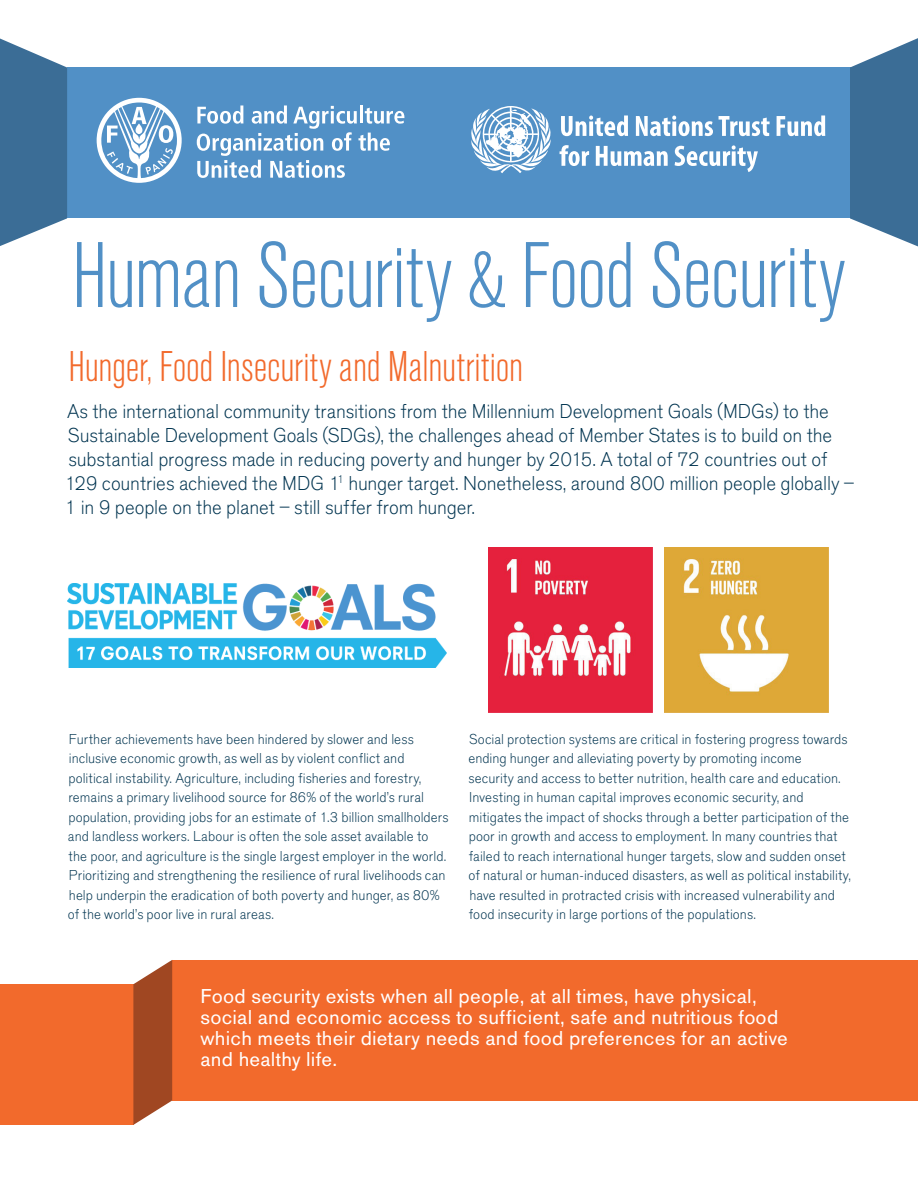
<style>
.page{position:relative;width:918px;height:1188px;background:#fff}
.page>*{position:absolute;margin:0;border:0;box-sizing:border-box;transform-origin:0 0}
.t1{font:97.5px "A Grotesk Lgt Cnd";letter-spacing:-.015em;color:#5190c6}
.t2{font:45px "A Grotesk Lgt Cnd";letter-spacing:-.005em;color:#f26a2c}
.t3{font:21px/24px "A Grotesk Lgt";letter-spacing:-.01em;color:#003450}
.t4{font:21px/21px "A Grotesk Rgl";letter-spacing:.01em;color:#fff}
.t5{font:15px/19.5px "A Grotesk Lgt";color:#003450}
</style>
<div class="page">
<div style="left:67px;top:68px;width:783px;height:150px;background:#5190c6"></div>
<img style="left:67px;top:583px;width:380px;height:84px">
<img style="left:489px;top:548px;width:164px;height:164px">
<img style="left:664px;top:548px;width:164px;height:164px">
<div style="left:0;top:984px;width:133px;height:141px;background:#f26a2c"></div>
<div style="left:172px;top:960px;width:746px;height:141px;background:#f26a2c"></div>
<svg style="left:133px;top:960px;width:39px;height:165px;background:#ae6242"></svg>
<svg style="left:97px;top:98px;width:85px;height:85px"></svg>
<svg style="left:197px;top:105px;width:207px;height:73px"></svg>
<svg style="left:0;top:39px;width:67px;height:207px;background:#5580a4"></svg>
<svg style="left:850px;top:38px;width:68px;height:208px;background:#5580a4"></svg>
<svg style="left:471px;top:106px;width:80px;height:67px"></svg>
<svg style="left:561px;top:115px;width:67px;height:21px"></svg>
<svg style="left:636px;top:116px;width:77px;height:20px"></svg>
<svg style="left:719px;top:116px;width:51px;height:20px"></svg>
<svg style="left:777px;top:115px;width:48px;height:21px"></svg>
<svg style="left:560px;top:145px;width:29px;height:21px"></svg>
<svg style="left:596px;top:146px;width:72px;height:20px"></svg>
<svg style="left:675px;top:145px;width:83px;height:27px"></svg>
<h1 class="t1" style="left:72px;top:210px;width:776px">Human Security &amp; Food Security</h1>
<h2 class="t2" style="left:69px;top:336px;width:456px">Hunger, Food Insecurity and Malnutrition</h2>
<p class="t3" style="left:65px;top:400px;width:791px">As the international community transitions from the Millennium Development Goals (MDGs) to the Sustainable Development Goals (SDGs), the challenges ahead of Member States is to build on the substantial progress made in reducing poverty and hunger by 2015. A total of 72 countries out of 129 countries achieved the MDG 1<sup>1</sup> hunger target. Nonetheless, around 800 million people globally – 1 in 9 people on the planet – still suffer from hunger.</p>
<p class="t5" style="left:68px;top:730px;width:382px">Further achievements have been hindered by slower and less inclusive economic growth, as well as by violent conflict and political instability. Agriculture, including fisheries and forestry, remains a primary livelihood source for 86% of the world’s rural population, providing jobs for an estimate of 1.3 billion smallholders and landless workers. Labour is often the sole asset available to the poor, and agriculture is the single largest employer in the world.<br>Prioritizing and strengthening the resilience of rural livelihoods can help underpin the eradication of both poverty and hunger, as 80% of the world’s poor live in rural areas.</p>
<p class="t5" style="left:468px;top:730px;width:384px">Social protection systems are critical in fostering progress towards ending hunger and alleviating poverty by promoting income<br>security and access to better nutrition, health care and education.<br>Investing in human capital improves economic security, and mitigates the impact of shocks through a better participation of the poor in growth and access to employment. In many countries that failed to reach international hunger targets, slow and sudden onset of natural or human-induced disasters, as well as political instability, have resulted in protracted crisis with increased vulnerability and food insecurity in large portions of the populations.</p>
<h3 class="t4" style="left:200px;top:987px;width:589px">Food security exists when all people, at all times, have physical, social and economic access to sufficient, safe and nutritious food which meets their dietary needs and food preferences for an active and healthy life.</h3>
</div>
